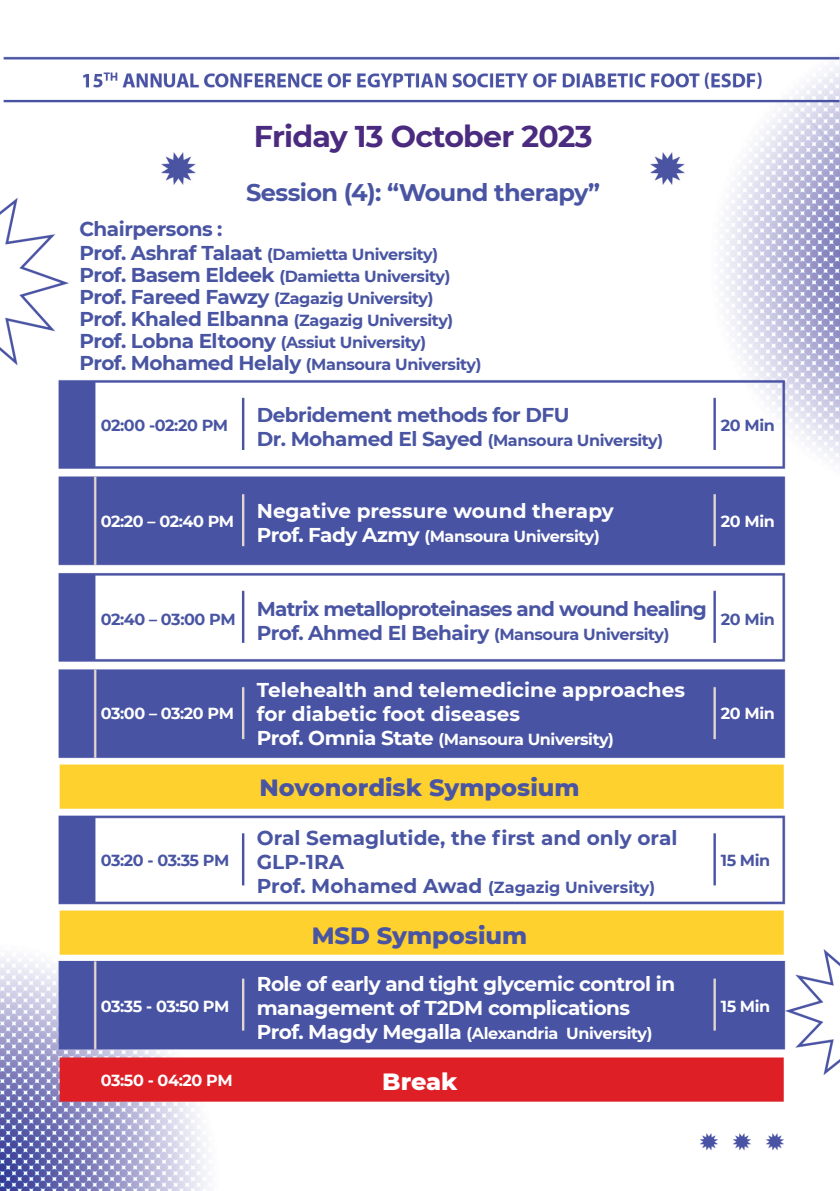
<style>
.page{position:relative;width:840px;height:1191px;background:#fff}
.page>*{position:absolute;margin:0;border:0;box-sizing:border-box;transform-origin:0 0}
.t1{font:700 30px "Montserrat";letter-spacing:-.025em;color:#4b2b7f}
.t2{font:800 24px "Montserrat";color:#4955a3}
.t3{font:700 24px "Montserrat";letter-spacing:-.025em;color:#4955a3}
.t4{font:800 24px "Montserrat";letter-spacing:-.005em;color:#fff}
.t5{font:700 20px/24px "Montserrat";letter-spacing:-.005em;color:#fff}
.t6{font:700 20px "Montserrat";letter-spacing:-.025em;color:#4955a3}
.t7{font:700 20px/24px "Montserrat";letter-spacing:-.025em;color:#fff}
.t8{font:700 20px/24px "Montserrat";color:#4955a3}
.t9{font:700 16px "Montserrat";letter-spacing:-.025em;color:#4955a3}
.t10{font:700 16px "Montserrat";letter-spacing:-.025em;color:#fff}
.t11{font:700 16px "Montserrat";color:#4955a3}
.s1{font-size:20px}
</style>
<div class="page">
<img style="left:0;top:56px;width:839px;height:1135px">
<img style="left:161px;top:152px;width:34px;height:32px">
<img style="left:650px;top:152px;width:34px;height:32px">
<p class="t1" style="left:254px;top:115px;width:340px">Friday 13 October 2023</p>
<p class="t3" style="left:246px;top:175px;width:355px">Session (4): “Wound therapy”</p>
<p class="t6" style="left:79px;top:215px;width:144px">Chairpersons :</p>
<p class="t9" style="left:79px;top:243px;width:360px"><span class="s1">Prof. Ashraf Talaat</span> (Damietta University)</p>
<p class="t9" style="left:79px;top:265px;width:372px"><span class="s1">Prof. Basem Eldeek</span> (Damietta University)</p>
<p class="t9" style="left:79px;top:287px;width:355px"><span class="s1">Prof. Fareed Fawzy</span> (Zagazig University)</p>
<p class="t9" style="left:79px;top:309px;width:375px"><span class="s1">Prof. Khaled Elbanna</span> (Zagazig University)</p>
<p class="t9" style="left:79px;top:331px;width:348px"><span class="s1">Prof. Lobna Eltoony</span> (Assiut University)</p>
<p class="t9" style="left:79px;top:353px;width:403px"><span class="s1">Prof. Mohamed Helaly</span> (Mansoura University)</p>
<p class="t9" style="left:101px;top:414px;width:129px">02:00 -02:20 PM</p>
<p class="t10" style="left:101px;top:510px;width:135px">02:20 – 02:40 PM</p>
<p class="t6" style="left:257px;top:400px;width:314px">Debridement methods for DFU</p>
<p class="t9" style="left:257px;top:428px;width:407px"><span class="s1">Dr. Mohamed El Sayed</span> (Mansoura University)</p>
<p class="t5" style="left:257px;top:498px;width:358px">Negative pressure wound therapy</p>
<p class="t10" style="left:257px;top:525px;width:344px"><span class="s1">Prof. Fady Azmy</span> (Mansoura University)</p>
<p class="t9" style="left:720px;top:414px;width:55px">20 Min</p>
<p class="t10" style="left:720px;top:510px;width:55px">20 Min</p>
<p class="t9" style="left:101px;top:608px;width:136px">02:40 – 03:00 PM</p>
<p class="t6" style="left:257px;top:594px;width:451px">Matrix metalloproteinases and wound healing</p>
<p class="t9" style="left:257px;top:622px;width:414px"><span class="s1">Prof. Ahmed El Behairy</span> (Mansoura University)</p>
<p class="t9" style="left:720px;top:608px;width:55px">20 Min</p>
<p class="t10" style="left:101px;top:701px;width:135px">03:00 – 03:20 PM</p>
<p class="t5" style="left:257px;top:677px;width:429px">Telehealth and telemedicine approaches for diabetic foot diseases</p>
<p class="t10" style="left:257px;top:728px;width:358px"><span class="s1">Prof. Omnia State</span> (Mansoura University)</p>
<p class="t10" style="left:720px;top:701px;width:55px">20 Min</p>
<p class="t2" style="left:259px;top:770px;width:321px">Novonordisk Symposium</p>
<p class="t9" style="left:101px;top:849px;width:130px">03:20 - 03:35 PM</p>
<p class="t8" style="left:257px;top:824px;width:422px">Oral Semaglutide, the first and only oral<br>GLP-1RA</p>
<p class="t11" style="left:257px;top:875px;width:400px"><span class="s1">Prof. Mohamed Awad</span> (Zagazig University)</p>
<p class="t9" style="left:720px;top:849px;width:51px">15 Min</p>
<p class="t2" style="left:311px;top:917px;width:217px">MSD Symposium</p>
<p class="t10" style="left:101px;top:995px;width:130px">03:35 - 03:50 PM</p>
<p class="t7" style="left:257px;top:970px;width:419px">Role of early and tight glycemic control in management of T2DM complications</p>
<p class="t10" style="left:257px;top:1021px;width:397px"><span class="s1">Prof. Magdy Megalla</span> (Alexandria University)</p>
<p class="t10" style="left:720px;top:995px;width:51px">15 Min</p>
<p class="t10" style="left:101px;top:1068px;width:133px">03:50 - 04:20 PM</p>
<p class="t4" style="left:382px;top:1063px;width:77px">Break</p>
</div>
